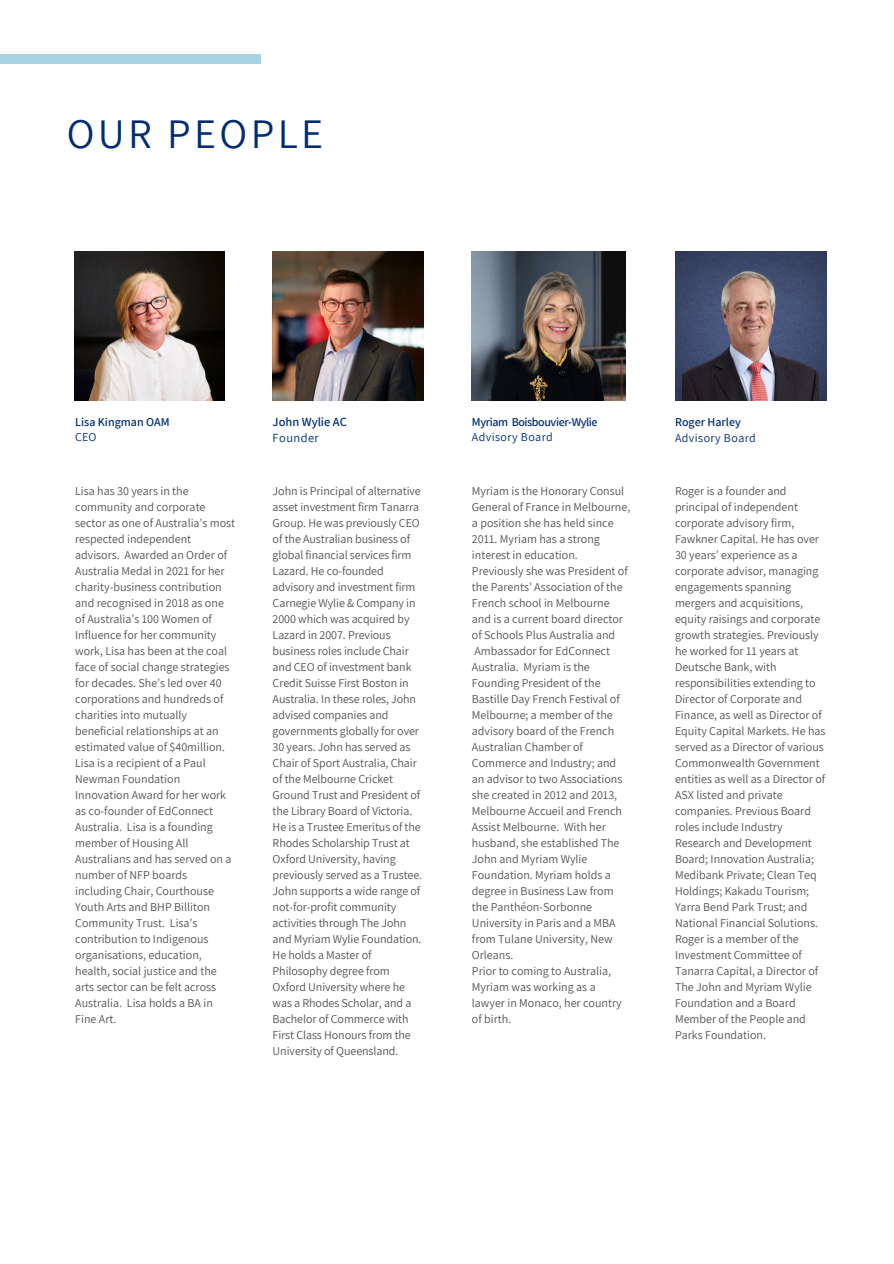
<style>
.page{position:relative;width:894px;height:1264px;background:#fff}
.page>*{position:absolute;margin:0;border:0;box-sizing:border-box;transform-origin:0 0}
.t1{font:42px "Assistant";letter-spacing:.08em;color:#002d72}
.t2{font:600 12.45px "Assistant";color:#002d72}
.t3{font:12.45px "Assistant";letter-spacing:.035em;color:#002d72}
.t4{font:12px/16px "Assistant";color:#545454}
.t5{font:12px "Assistant";letter-spacing:.035em;color:#002d72}
.t6{font:600 12px "Assistant";color:#002d72}
.t7{font:600 12px "Assistant";letter-spacing:-.035em;color:#002d72}
</style>
<div class="page">
<div style="left:0;top:55px;width:261px;height:9px;background:#a6d2e3"></div>
<img style="left:272px;top:252px;width:151px;height:148px">
<img style="left:75px;top:252px;width:150px;height:148px">
<img style="left:675px;top:252px;width:150px;height:148px">
<img style="left:682px;top:263px;width:136px;height:137px">
<img style="left:472px;top:252px;width:153px;height:148px">
<img style="left:484px;top:263px;width:126px;height:137px">
<p class="t1" style="left:67px;top:105px;width:258px">OUR PEOPLE</p>
<p class="t6" style="left:75px;top:413px;width:96px">Lisa Kingman OAM</p>
<p class="t5" style="left:75px;top:428px;width:23px">CEO</p>
<p class="t4" style="left:75px;top:482px;width:161px">Lisa has 30 years in the community and corporate sector as one of Australia’s most respected independent advisors. Awarded an Order of<br>Australia Medal in 2021 for her charity-business contribution and recognised in 2018 as one of Australia’s 100 Women of<br>Influence for her community work, Lisa has been at the coal face of social change strategies for decades. She’s led over 40 corporations and hundreds of charities into mutually beneficial relationships at an estimated value of $40million.<br>Lisa is a recipient of a Paul<br>Newman Foundation<br>Innovation Award for her work as co-founder of EdConnect<br>Australia. Lisa is a founding member of Housing All<br>Australians and has served on a number of NFP boards including Chair, Courthouse<br>Youth Arts and BHP Billiton<br>Community Trust. Lisa’s contribution to Indigenous organisations, education, health, social justice and the arts sector can be felt across<br>Australia. Lisa holds a BA in<br>Fine Art.</p>
<p class="t2" style="left:272px;top:413px;width:76px">John Wylie AC</p>
<p class="t3" style="left:272px;top:429px;width:48px">Founder</p>
<p class="t4" style="left:272px;top:482px;width:151px">John is Principal of alternative asset investment firm Tanarra<br>Group. He was previously CEO of the Australian business of global financial services firm<br>Lazard. He co-founded advisory and investment firm<br>Carnegie Wylie &amp; Company in<br>2000 which was acquired by<br>Lazard in 2007. Previous business roles include Chair and CEO of investment bank<br>Credit Suisse First Boston in<br>Australia. In these roles, John advised companies and governments globally for over<br>30 years. John has served as<br>Chair of Sport Australia, Chair of the Melbourne Cricket<br>Ground Trust and President of the Library Board of Victoria.<br>He is a Trustee Emeritus of the<br>Rhodes Scholarship Trust at<br>Oxford University, having previously served as a Trustee.<br>John supports a wide range of not-for-profit community activities through The John and Myriam Wylie Foundation.<br>He holds a Master of<br>Philosophy degree from<br>Oxford University where he was a Rhodes Scholar, and a<br>Bachelor of Commerce with<br>First Class Honours from the<br>University of Queensland.</p>
<p class="t7" style="left:472px;top:413px;width:127px">Myriam Boisbouvier-Wylie</p>
<p class="t5" style="left:472px;top:429px;width:82px">Advisory Board</p>
<p class="t4" style="left:472px;top:482px;width:160px">Myriam is the Honorary Consul<br>General of France in Melbourne, a position she has held since<br>2011. Myriam has a strong interest in education.<br>Previously she was President of the Parents’ Association of the<br>French school in Melbourne and is a current board director of Schools Plus Australia and<br>Ambassador for EdConnect<br>Australia. Myriam is the<br>Founding President of the<br>Bastille Day French Festival of<br>Melbourne; a member of the advisory board of the French<br>Australian Chamber of<br>Commerce and Industry; and an advisor to two Associations she created in 2012 and 2013,<br>Melbourne Accueil and French<br>Assist Melbourne. With her husband, she established The<br>John and Myriam Wylie<br>Foundation. Myriam holds a degree in Business Law from the Panthéon-Sorbonne<br>University in Paris and a MBA from Tulane University, New<br>Orleans.</p>
<p class="t4" style="left:472px;top:962px;width:151px">Prior to coming to Australia,<br>Myriam was working as a lawyer in Monaco, her country of birth.</p>
<p class="t6" style="left:674px;top:414px;width:67px">Roger Harley</p>
<p class="t5" style="left:674px;top:429px;width:82px">Advisory Board</p>
<p class="t4" style="left:674px;top:482px;width:152px">Roger is a founder and principal of independent corporate advisory firm,<br>Fawkner Capital. He has over<br>30 years’ experience as a corporate advisor, managing engagements spanning mergers and acquisitions, equity raisings and corporate growth strategies. Previously he worked for 11 years at<br>Deutsche Bank, with responsibilities extending to<br>Director of Corporate and<br>Finance, as well as Director of<br>Equity Capital Markets. He has served as a Director of various<br>Commonwealth Government entities as well as a Director of<br>ASX listed and private companies. Previous Board roles include Industry<br>Research and Development<br>Board; Innovation Australia;<br>Medibank Private; Clean Teq<br>Holdings; Kakadu Tourism;<br>Yarra Bend Park Trust; and<br>National Financial Solutions.<br>Roger is a member of the<br>Investment Committee of<br>Tanarra Capital, a Director of<br>The John and Myriam Wylie<br>Foundation and a Board<br>Member of the People and<br>Parks Foundation.</p>
</div>
